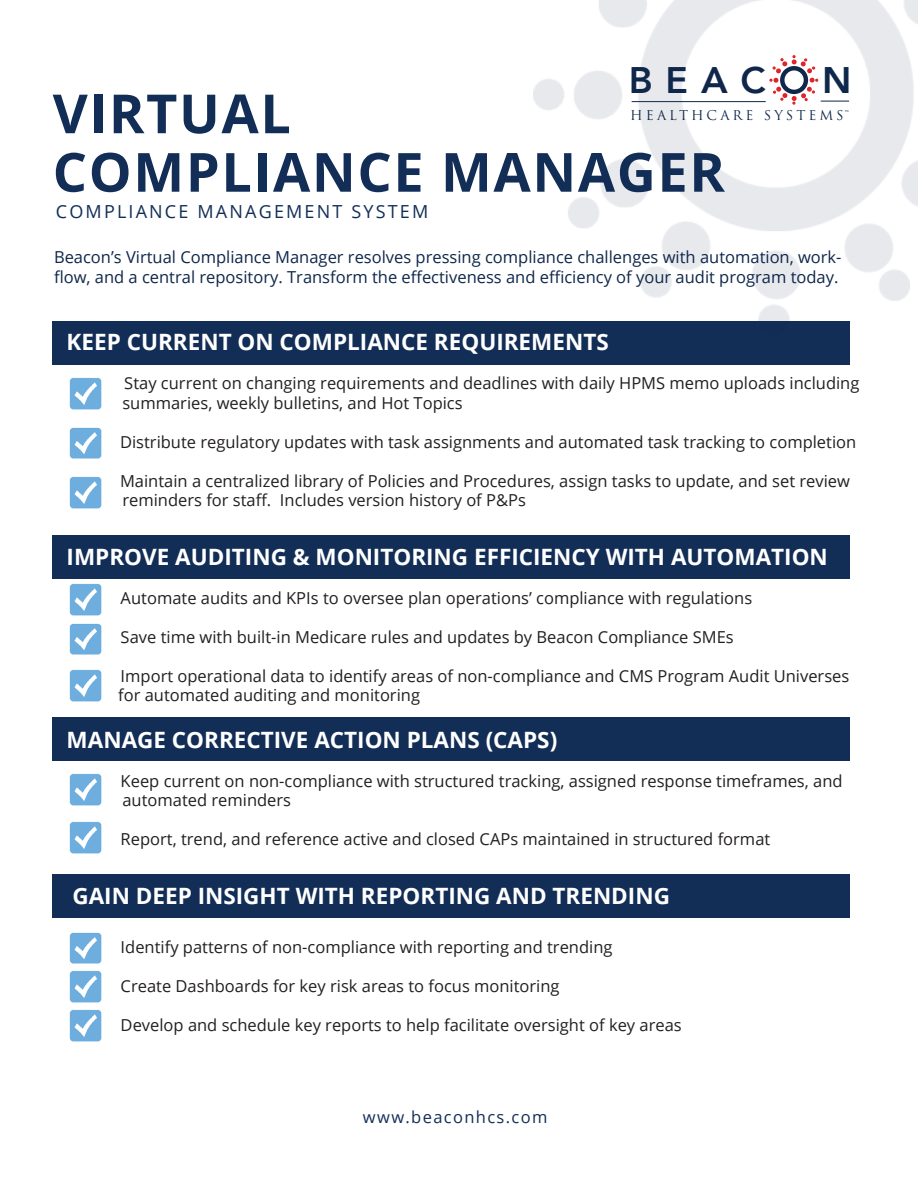
<style>
.page{position:relative;width:918px;height:1188px;background:#fff}
.page>*{position:absolute;margin:0;border:0;box-sizing:border-box;transform-origin:0 0}
.t1{font:700 54px/58.5px "Open Sans";letter-spacing:.03em;color:#122e57}
.t2{font:800 36.9px "Avenir";color:#0f274a}
.t3{font:700 22.5px "Open Sans";color:#fff}
.t4{font:18px "Open Sans";letter-spacing:.12em;color:#122e57}
.t5{font:16.5px/19.5px "Open Sans";color:#231f20}
.t6{font:16.5px/19.8px "Open Sans";color:#0f274a}
.t7{font:16.5px "Open Sans";letter-spacing:.08em;color:#122e57}
.t8{font:13.2px "Trajan Pro 3";letter-spacing:.23em;color:#0f274a}
.s1{font-size:13.35px}
.s2{font-style:inherit}
</style>
<div class="page">
<div style="left:53px;top:321px;width:797px;height:43px;background:#122e57"></div>
<div style="left:53px;top:536px;width:797px;height:43px;background:#122e57"></div>
<div style="left:53px;top:717px;width:797px;height:43px;background:#122e57"></div>
<div style="left:53px;top:874px;width:797px;height:43px;background:#122e57"></div>
<img style="left:533px;top:0;width:385px;height:321px">
<hr style="left:632px;top:101px;width:134px;height:1px;background:#0f274a">
<svg style="left:769px;top:55px;width:80px;height:50px"></svg>
<img style="left:69px;top:377px;width:33px;height:33px">
<img style="left:69px;top:932px;width:33px;height:110px">
<img style="left:69px;top:583px;width:33px;height:33px">
<img style="left:69px;top:427px;width:33px;height:32px">
<img style="left:69px;top:623px;width:33px;height:32px">
<img style="left:69px;top:773px;width:33px;height:33px">
<img style="left:69px;top:476px;width:33px;height:33px">
<img style="left:69px;top:669px;width:33px;height:33px">
<img style="left:69px;top:821px;width:33px;height:33px">
<h2 class="t2" style="left:629px;top:51px;width:139px">BEAC</h2>
<h2 class="t2" style="left:822px;top:51px;width:31px">N</h2>
<p class="t8" style="left:630px;top:106px;width:220px">HEALTHCARE SYSTEMS<span class="s1">™</span></p>
<h1 class="t1" style="left:53px;top:83px;width:674px">VIRTUAL<br>COMPLIANCE MANAGER</h1>
<p class="t4" style="left:56px;top:199px;width:374px">COMPLIANCE MANAGEMENT SYSTEM</p>
<p class="t6" style="left:54px;top:247px;width:789px">Beacon’s Virtual Compliance Manager resolves pressing compliance challenges with automation, work&shy;flow, and a central repository. Transform the effectiveness and efficiency of your audit program today.</p>
<h3 class="t3" style="left:67px;top:326px;width:544px">KEEP CURRENT ON COMPLIANCE REQUIREMENTS</h3>
<p class="t5" style="left:122px;top:373px;width:739px">Stay current on changing requirements and deadlines with daily HPMS memo uploads including summaries, weekly bulletins, and Hot Topics</p>
<p class="t5" style="left:120px;top:432px;width:738px">Distribute regulatory updates with task assignments and automated task tracking to completion</p>
<p class="t5" style="left:120px;top:471px;width:732px">Maintain a centralized library of Policies and Procedures, assign tasks to update, and set review reminders for staff. Includes version history of P&amp;Ps</p>
<h3 class="t3" style="left:67px;top:541px;width:763px">IMPROVE AUDITING &amp; MONITORING EFFICIENCY WITH AUTOMATION</h3>
<p class="t5" style="left:121px;top:588px;width:633px">Automate audits and KPIs to oversee plan operations’ compliance with regulations</p>
<p class="t5" style="left:121px;top:627px;width:615px">Save time with built-in Medicare rules and updates by Beacon Compliance SMEs</p>
<p class="t5" style="left:118px;top:666px;width:733px">Import operational data to identify areas of non-compliance and CMS Program Audit Universes for automated auditing and monitoring</p>
<h3 class="t3" style="left:67px;top:724px;width:492px"><span class="s2">MANAGE</span> CORRECTIVE ACTION PLAN<span class="s2">S</span> (CAP<span class="s2">S</span>)</h3>
<p class="t5" style="left:121px;top:771px;width:723px">Keep current on non-compliance with structured tracking, assigned response timeframes, and automated reminders</p>
<p class="t5" style="left:121px;top:829px;width:651px">Report, trend, and reference active and closed CAPs maintained in structured format</p>
<h3 class="t3" style="left:72px;top:880px;width:599px">GAIN DEEP INSIGHT WITH REPORTING AND TRENDING</h3>
<p class="t5" style="left:121px;top:937px;width:493px">Identify patterns of non-compliance with reporting and trending</p>
<p class="t5" style="left:121px;top:976px;width:441px">Create Dashboards for key risk areas to focus monitoring</p>
<p class="t5" style="left:121px;top:1015px;width:563px">Develop and schedule key reports to help facilitate oversight of key areas</p>
<p class="t7" style="left:363px;top:1105px;width:186px">www.beaconhcs.com</p>
</div>
